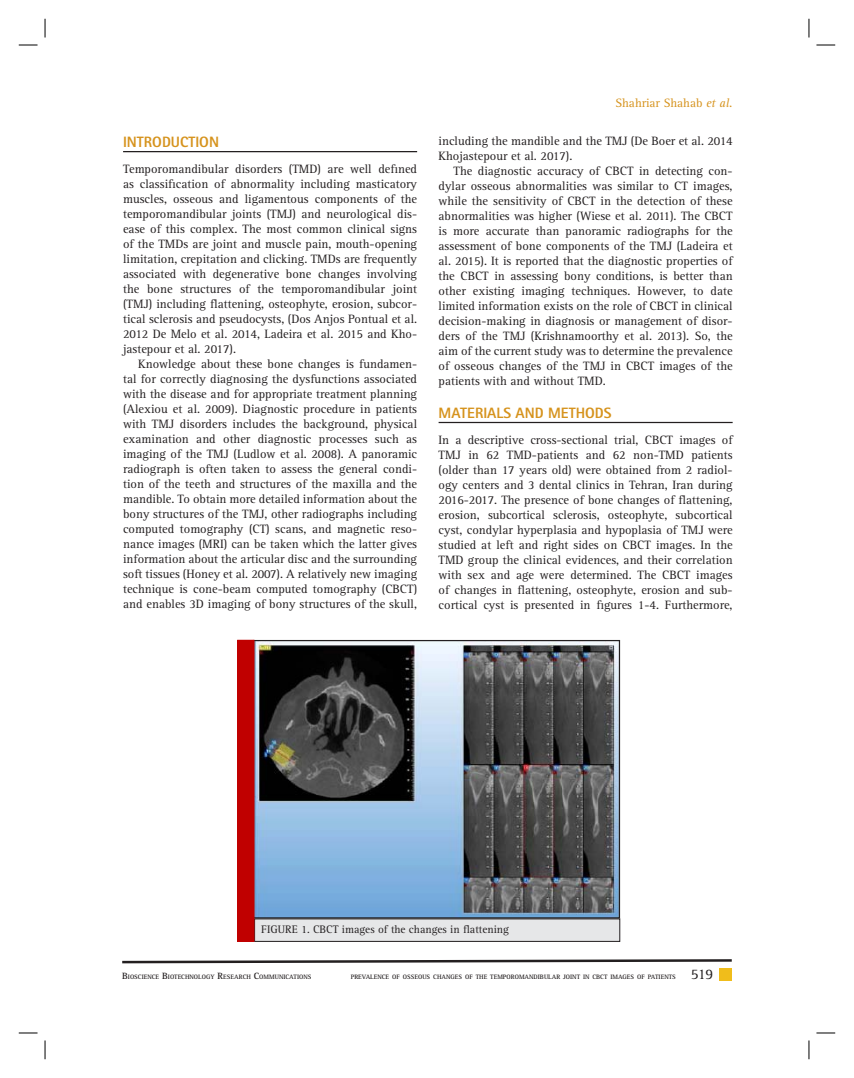
<style>
.page{position:relative;width:854px;height:1078px;background:#fff}
.page>*{position:absolute;margin:0;border:0;box-sizing:border-box;transform-origin:0 0}
.t1{font:800 15px "Rotis Sans Serif Std";color:#d6931d}
.t2{font:15px "Rotis Serif Std";color:#231f20}
.t3{font:12.5px/15px "Rotis Serif Std";color:#231f20;text-align:justify}
.t4{font:12.5px "Rotis Serif Std";color:#d6931d}
.t5{font:11.25px "Rotis Serif Std";color:#231f20}
.t6{font:700 6.5px "Rotis Serif Std";color:#231f20}
.s1{font-style:italic}
.s2{font-size:9.38px}
</style>
<div class="page">
<svg style="left:122px;top:959px;width:610px;height:5px"></svg>
<div style="left:719px;top:968px;width:12px;height:13px;background:#f0bd1b"></div>
<div style="left:254px;top:919px;width:365px;height:22px;background:#e6e7e8"></div>
<div style="left:254px;top:919px;width:366px;height:23px;border:1px solid #231f20"></div>
<img style="left:255px;top:642px;width:363px;height:275px">
<div style="left:253px;top:640px;width:367px;height:279px;border:1px solid #231f20"></div>
<div style="left:238px;top:640px;width:16px;height:301px;background:#c00000"></div>
<div style="left:237px;top:640px;width:17px;height:302px;border:1px solid #c00000"></div>
<hr style="left:123px;top:151px;width:294px;height:1px;background:#231f20">
<hr style="left:438px;top:422px;width:294px;height:1px;background:#231f20">
<svg style="left:19px;top:44px;width:19px;height:2px"></svg>
<svg style="left:816px;top:44px;width:19px;height:2px"></svg>
<svg style="left:19px;top:1032px;width:19px;height:2px"></svg>
<svg style="left:816px;top:1032px;width:19px;height:2px"></svg>
<svg style="left:44px;top:19px;width:2px;height:19px"></svg>
<svg style="left:44px;top:1040px;width:2px;height:19px"></svg>
<svg style="left:808px;top:19px;width:1px;height:19px"></svg>
<svg style="left:808px;top:1040px;width:1px;height:19px"></svg>
<p class="t1" style="left:123px;top:136px;width:97px">INTRODUCTION</p>
<p class="t3" style="left:123px;top:162px;width:295px">Temporomandibular disorders (TMD) are well defined as classification of abnormality including masticatory muscles, osseous and ligamentous components of the temporomandibular joints (TMJ) and neurological dis&shy;ease of this complex. The most common clinical signs of the TMDs are joint and muscle pain, mouth-opening limitation, crepitation and clicking. TMDs are frequently associated with degenerative bone changes involving the bone structures of the temporomandibular joint (TMJ) including flattening, osteophyte, erosion, subcor&shy;tical sclerosis and pseudocysts, (Dos Anjos Pontual et al.<br>2012 De Melo et al. 2014, Ladeira et al. 2015 and Kho&shy;jastepour et al. 2017).</p>
<p class="t3" style="left:123px;top:357px;width:295px;text-indent:15px">Knowledge about these bone changes is fundamen&shy;tal for correctly diagnosing the dysfunctions associated with the disease and for appropriate treatment planning (Alexiou et al. 2009). Diagnostic procedure in patients with TMJ disorders includes the background, physical examination and other diagnostic processes such as imaging of the TMJ (Ludlow et al. 2008). A panoramic radiograph is often taken to assess the general condi&shy;tion of the teeth and structures of the maxilla and the mandible. To obtain more detailed information about the bony structures of the TMJ, other radiographs including computed tomography (CT) scans, and magnetic reso&shy;nance images (MRI) can be taken which the latter gives information about the articular disc and the surrounding soft tissues (Honey et al. 2007). A relatively new imaging technique is cone-beam computed tomography (CBCT) and enables 3D imaging of bony structures of the skull,</p>
<p class="t4" style="left:615px;top:97px;width:119px">Shahriar Shahab <span class="s1">et al.</span></p>
<p class="t3" style="left:438px;top:134px;width:295px">including the mandible and the TMJ (De Boer et al. 2014<br>Khojastepour et al. 2017).</p>
<p class="t3" style="left:438px;top:164px;width:295px;text-indent:15px">The diagnostic accuracy of CBCT in detecting con&shy;dylar osseous abnormalities was similar to CT images, while the sensitivity of CBCT in the detection of these abnormalities was higher (Wiese et al. 2011). The CBCT is more accurate than panoramic radiographs for the assessment of bone components of the TMJ (Ladeira et al. 2015). It is reported that the diagnostic properties of the CBCT in assessing bony conditions, is better than other existing imaging techniques. However, to date limited information exists on the role of CBCT in clinical decision-making in diagnosis or management of disor&shy;ders of the TMJ (Krishnamoorthy et al. 2013). So, the aim of the current study was to determine the prevalence of osseous changes of the TMJ in CBCT images of the patients with and without TMD.</p>
<p class="t1" style="left:438px;top:407px;width:174px">MATERIALS AND METHODS</p>
<p class="t3" style="left:438px;top:433px;width:295px">In a descriptive cross-sectional trial, CBCT images of TMJ in 62 TMD-patients and 62 non-TMD patients (older than 17 years old) were obtained from 2 radiol&shy;ogy centers and 3 dental clinics in Tehran, Iran during 2016-2017. The presence of bone changes of flattening, erosion, subcortical sclerosis, osteophyte, subcortical cyst, condylar hyperplasia and hypoplasia of TMJ were studied at left and right sides on CBCT images. In the TMD group the clinical evidences, and their correlation with sex and age were determined. The CBCT images of changes in flattening, osteophyte, erosion and sub&shy;cortical cyst is presented in figures 1-4. Furthermore,</p>
<p class="t5" style="left:261px;top:925px;width:249px">FIGURE 1. CBCT images of the changes in flattening</p>
<p class="t6" style="left:122px;top:974px;width:191px"><span class="s2">B</span>IOSCIENCE <span class="s2">B</span>IOTECHNOLOGY <span class="s2">R</span>ESEARCH <span class="s2">C</span>OMMUNICATIONS</p>
<p class="t6" style="left:350px;top:974px;width:326px">PREVALENCE OF OSSEOUS CHANGES OF THE TEMPOROMANDIBULAR JOINT IN CBCT IMAGES OF PATIENTS</p>
<p class="t2" style="left:690px;top:967px;width:24px">519</p>
</div>
